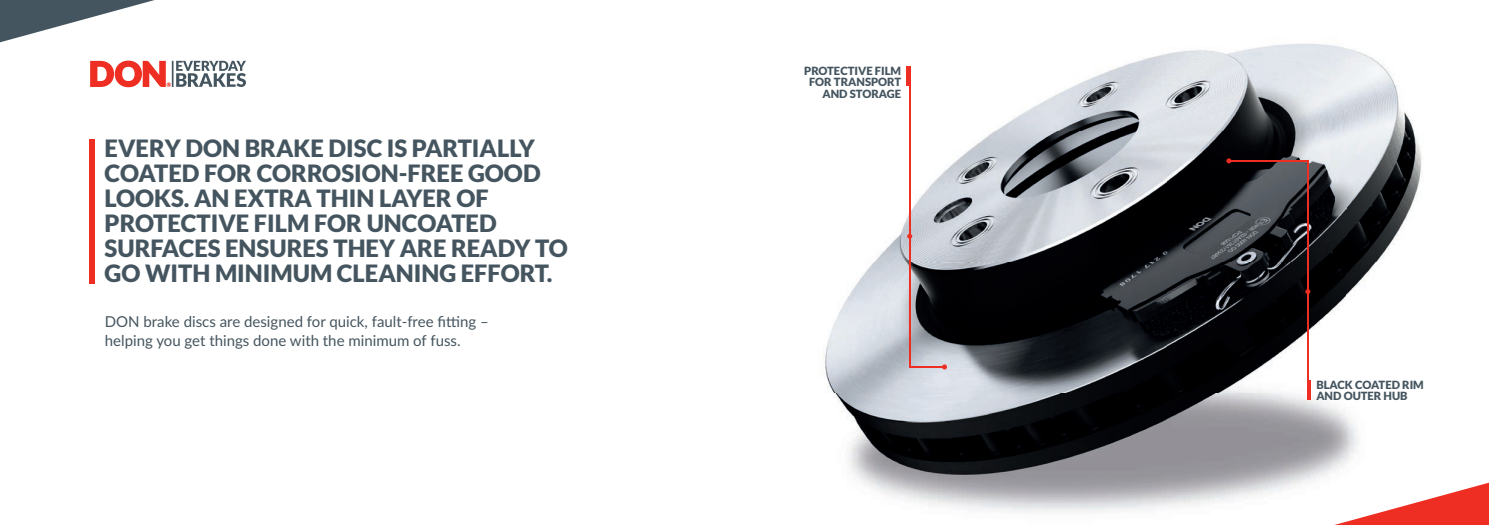
<style>
.page{position:relative;width:1489px;height:525px;background:#fff}
.page>*{position:absolute;margin:0;border:0;box-sizing:border-box;transform-origin:0 0}
.t1{font:900 23.75px/25px "Lato";color:#45555f}
.t2{font:15px/18.8px "Lato";color:#45555f}
.t3{font:900 11.25px/11.2px "Lato";color:#45555f}
</style>
<div class="page">
<img style="left:825px;top:44px;width:597px;height:468px">
<svg style="left:0;top:0;width:155px;height:42px"></svg>
<svg style="left:1334px;top:482px;width:154px;height:42px"></svg>
<div style="left:90px;top:140px;width:5px;height:143px;background:#ee2e22"></div>
<svg style="left:90px;top:61px;width:156px;height:26px"></svg>
<hr style="left:1307px;top:291px;width:1px;height:109px;background:#ee2e22">
<svg style="left:1305px;top:289px;width:5px;height:5px"></svg>
<hr style="left:909px;top:66px;width:1px;height:170px;background:#ee2e22">
<svg style="left:907px;top:233px;width:5px;height:5px"></svg>
<hr style="left:1307px;top:160px;width:1px;height:130px;background:#ee2e22">
<hr style="left:909px;top:237px;width:1px;height:130px;background:#ee2e22">
<hr style="left:1228px;top:160px;width:80px;height:1px;background:#ee2e22">
<svg style="left:1226px;top:158px;width:5px;height:5px"></svg>
<hr style="left:909px;top:366px;width:35px;height:1px;background:#ee2e22">
<svg style="left:942px;top:364px;width:5px;height:5px"></svg>
<hr style="left:1307px;top:380px;width:3px;height:20px;background:#ee2e22">
<hr style="left:906px;top:66px;width:3px;height:20px;background:#ee2e22">
<p class="t1" style="left:105px;top:135px;width:464px">EVERY DON BRAKE DISC IS PARTIALLY<br>COATED FOR CORROSION-FREE GOOD<br>LOOKS. AN EXTRA THIN LAYER OF<br>PROTECTIVE FILM FOR UNCOATED<br>SURFACES ENSURES THEY ARE READY TO<br>GO WITH MINIMUM CLEANING EFFORT.</p>
<p class="t2" style="left:105px;top:311px;width:385px">DON brake discs are designed for quick, fault-free fitting – helping you get things done with the minimum of fuss.</p>
<p class="t3" style="left:804px;top:65px;width:98px;text-align:right">PROTECTIVE FILM<br>FOR TRANSPORT<br>AND STORAGE</p>
<p class="t3" style="left:1316px;top:379px;width:109px">BLACK COATED RIM<br>AND OUTER HUB</p>
</div>
